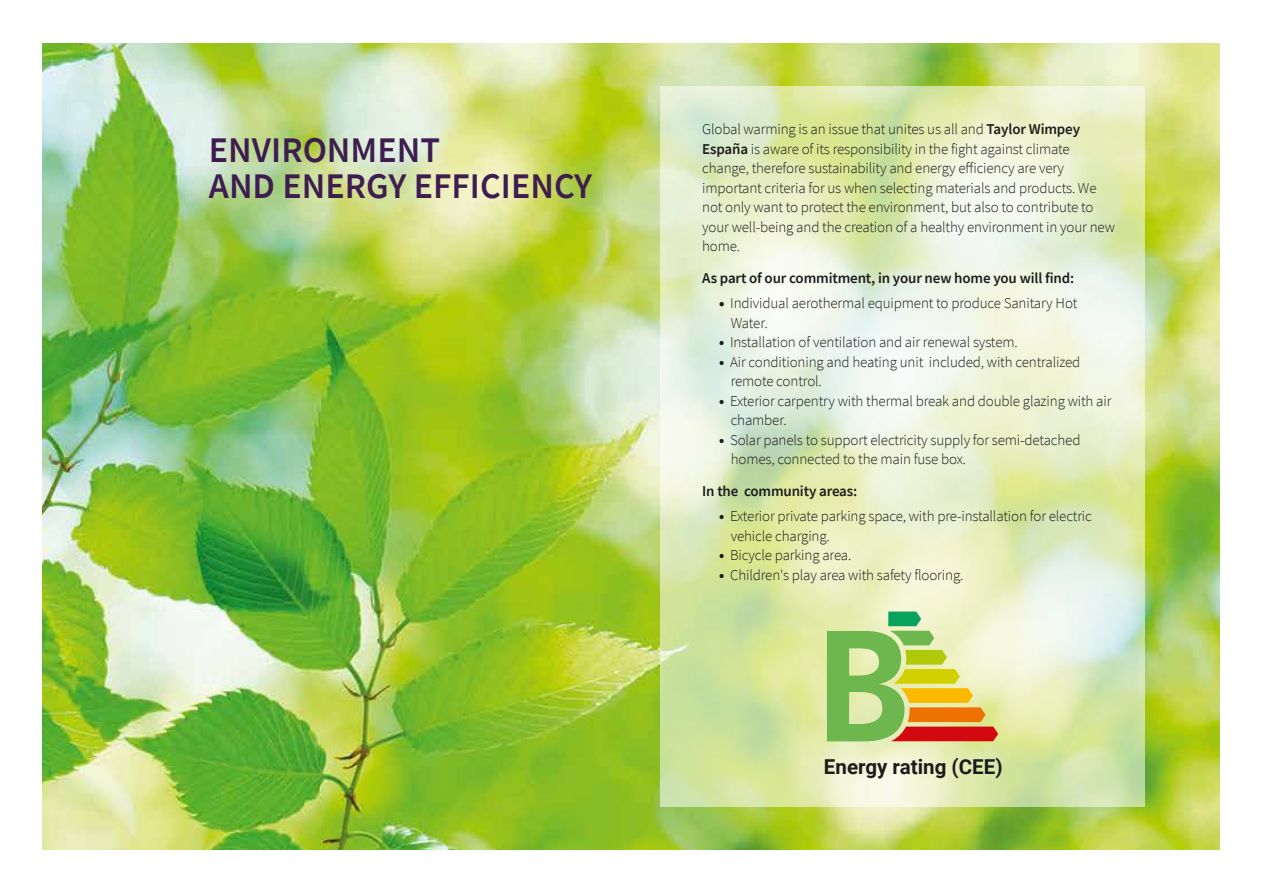
<style>
.page{position:relative;width:1263px;height:893px;background:#fff}
.page>*{position:absolute;margin:0;border:0;box-sizing:border-box;transform-origin:0 0}
.t1{font:600 36px/36px "Source Sans Pro";color:#3e1d4f}
.t2{font:700 20.55px "Roboto";color:#1c1c1b}
.t3{font:300 15px/19.5px "Source Sans Pro";letter-spacing:-.01em;color:#1c1c1b}
.t4{font:600 15px "Source Sans Pro";letter-spacing:-.01em;color:#1c1c1b}
.s1{font-weight:600}
.s2{font-weight:900}
.s3{font-weight:700}
</style>
<div class="page">
<img style="left:42px;top:43px;width:1177px;height:807px">
<svg style="left:660px;top:86px;width:484px;height:721px;background:#e3edc5"></svg>
<svg style="left:827px;top:612px;width:171px;height:129px;background:#bec472"></svg>
<h1 class="t1" style="left:209px;top:132px;width:385px">ENVIRONMENT<br>AND ENERGY EFFICIENCY</h1>
<p class="t3" style="left:702px;top:120px;width:414px">Global warming is an issue that unites us all and <span class="s1">Taylor Wimpey España</span> is aware of its responsibility in the fight against climate change, therefore sustainability and energy efficiency are very important criteria for us when selecting materials and products. We not only want to protect the environment, but also to contribute to your well-being and the creation of a healthy environment in your new home.</p>
<p class="t4" style="left:702px;top:268px;width:374px">As part of our commitment, in your new home you will find:</p>
<p class="t3" style="left:731px;top:294px;width:348px;text-indent:-11px"><span class="s2">•</span> Individual aerothermal equipment to produce Sanitary Hot<br>Water.</p>
<p class="t3" style="left:719px;top:333px;width:300px"><span class="s3">•</span> Installation of ventilation and air renewal system.</p>
<p class="t3" style="left:731px;top:352px;width:351px;text-indent:-11px"><span class="s3">•</span> Air conditioning and heating unit included, with centralized remote control.</p>
<p class="t3" style="left:731px;top:391px;width:382px;text-indent:-11px"><span class="s3">•</span> Exterior carpentry with thermal break and double glazing with air chamber.</p>
<p class="t3" style="left:731px;top:430px;width:351px;text-indent:-11px"><span class="s3">•</span> Solar panels to support electricity supply for semi-detached homes, connected to the main fuse box.</p>
<p class="t4" style="left:702px;top:481px;width:157px">In the community areas:</p>
<p class="t3" style="left:731px;top:507px;width:363px;text-indent:-11px"><span class="s3">•</span> Exterior private parking space, with pre-installation for electric vehicle charging.</p>
<p class="t3" style="left:719px;top:546px;width:134px"><span class="s3">•</span> Bicycle parking area.</p>
<p class="t3" style="left:719px;top:565px;width:246px"><span class="s3">•</span> Children's play area with safety flooring.</p>
<h2 class="t2" style="left:824px;top:753px;width:180px">Energy rating (CEE)</h2>
</div>
